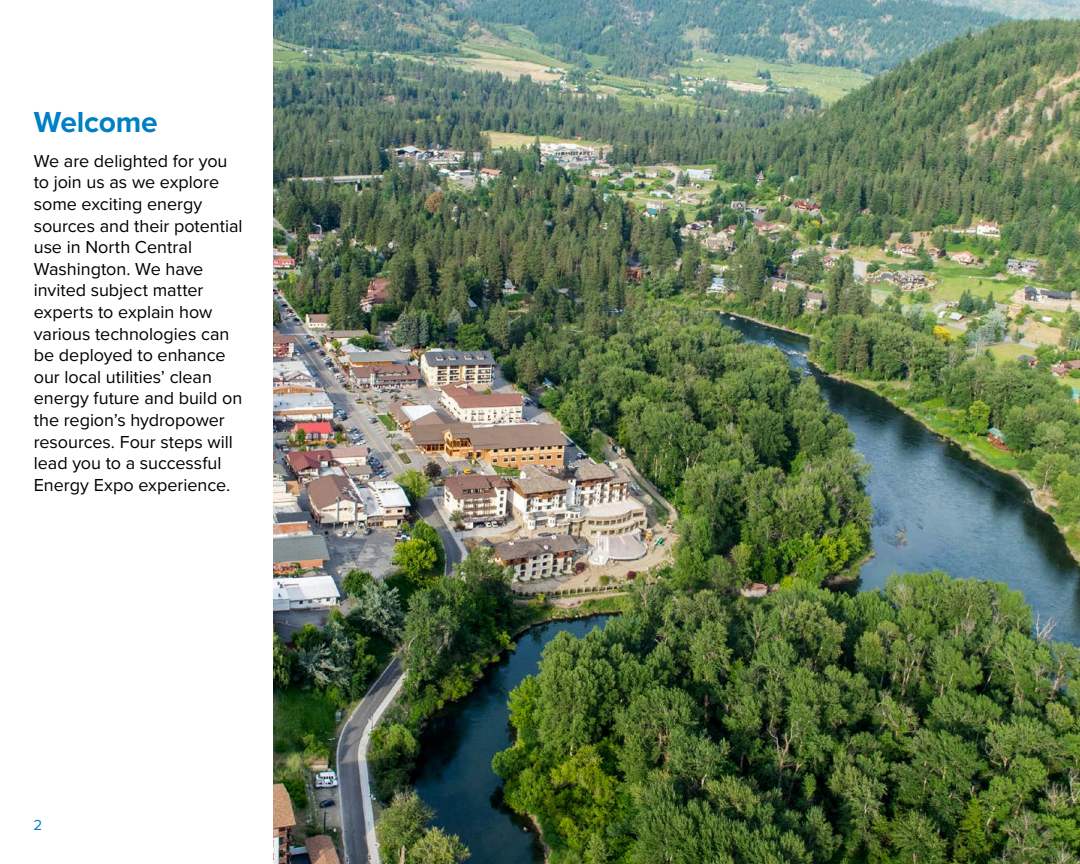
<style>
.page{position:relative;width:1080px;height:864px;background:#fff}
.page>*{position:absolute;margin:0;border:0;box-sizing:border-box;transform-origin:0 0}
.t1{font:700 30px "Proxima Nova";letter-spacing:-.005em;color:#0080c4}
.t2{font:18px/21.6px "Proxima Nova";color:#000}
.t3{font:15px "Proxima Nova";color:#0080c4}
</style>
<div class="page">
<img style="left:273px;top:0;width:807px;height:864px">
<h1 class="t1" style="left:34px;top:99px;width:126px">Welcome</h1>
<p class="t2" style="left:34px;top:149px;width:210px">We are delighted for you to join us as we explore some exciting energy sources and their potential use in North Central<br>Washington. We have invited subject matter experts to explain how various technologies can be deployed to enhance our local utilities’ clean energy future and build on the region’s hydropower resources. Four steps will lead you to a successful<br>Energy Expo experience.</p>
<p class="t3" style="left:33px;top:814px;width:10px">2</p>
</div>
